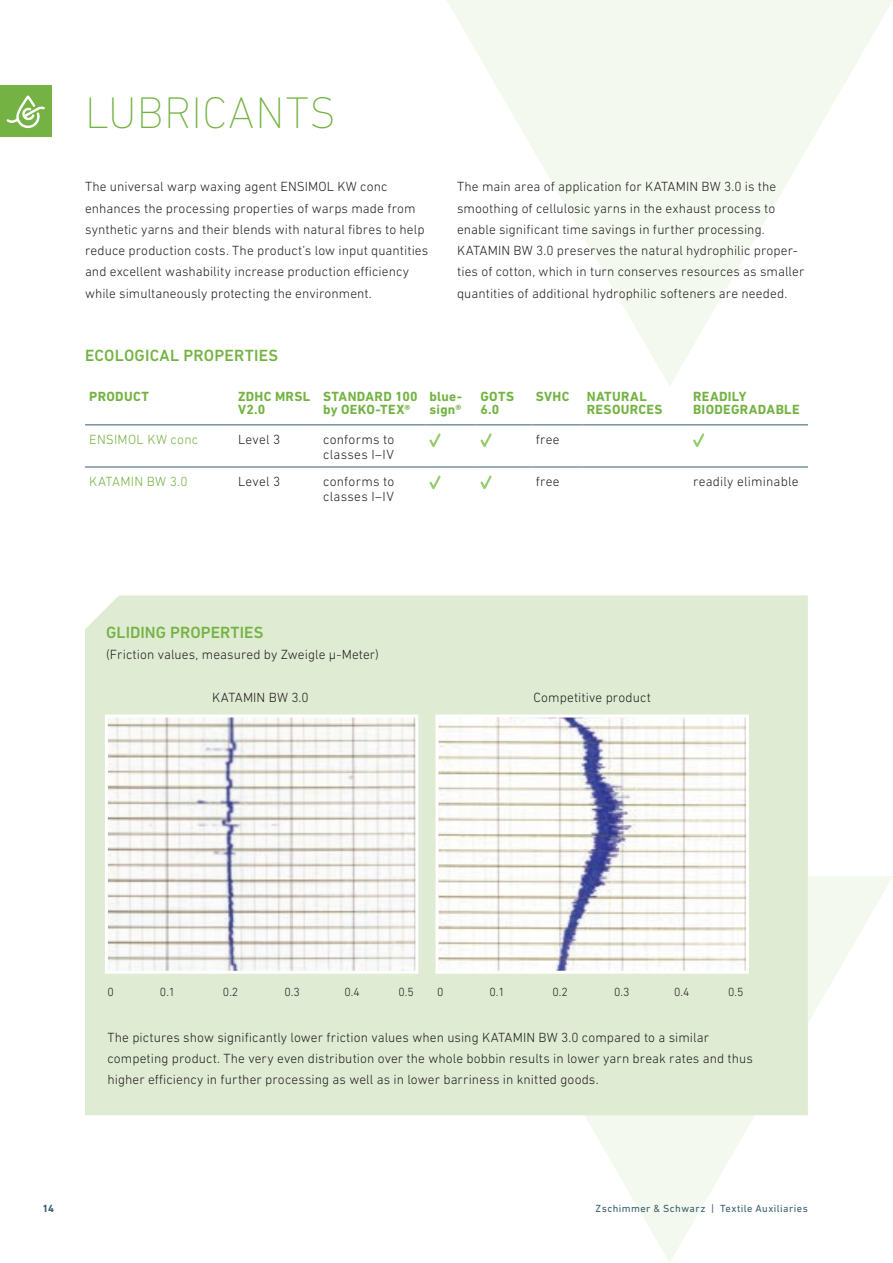
<style>
.page{position:relative;width:893px;height:1263px;background:#fff}
.page>*{position:absolute;margin:0;border:0;box-sizing:border-box;transform-origin:0 0}
.t1{font:200 45px "DIN Next LT Pro";letter-spacing:.005em;color:#74b343}
.t2{font:500 16.5px "DIN Next LT Pro";letter-spacing:.01em;color:#74b343}
.t3{font:300 13.5px/21.3px "DIN Next LT Pro";letter-spacing:.005em;color:#231f20}
.t4{font:700 13.5px/13.5px "DIN Next LT Pro";letter-spacing:.025em;color:#74b343}
.t5{font:300 13.5px "DIN Next LT Pro";letter-spacing:.015em;color:#74b343}
.t6{font:300 12px "DIN Next LT Pro";color:#231f20}
.t7{font:10.5px "DIN Next LT Pro";letter-spacing:.04em;color:#375d6e}
.t8{font:700 10.5px "DIN Next LT Pro";color:#375d6e}
</style>
<div class="page">
<svg style="left:446px;top:876px;width:446px;height:386px"></svg>
<svg style="left:447px;top:0;width:446px;height:386px;fill:#f3f9ee"></svg>
<svg style="left:708px;top:358px;width:38px;height:28px"></svg>
<div style="left:0;top:85px;width:51px;height:51px;background:#74b343"></div>
<hr style="left:85px;top:425px;width:149px;height:1px;background:#375d6e">
<hr style="left:234px;top:425px;width:85px;height:1px;background:#375d6e">
<hr style="left:319px;top:425px;width:106px;height:1px;background:#375d6e">
<hr style="left:425px;top:425px;width:51px;height:1px;background:#375d6e">
<hr style="left:476px;top:425px;width:55px;height:1px;background:#375d6e">
<hr style="left:531px;top:425px;width:52px;height:1px;background:#375d6e">
<hr style="left:583px;top:425px;width:106px;height:1px;background:#375d6e">
<hr style="left:689px;top:425px;width:119px;height:1px;background:#375d6e">
<hr style="left:85px;top:467px;width:149px;height:1px;background:#375d6e">
<hr style="left:234px;top:467px;width:85px;height:1px;background:#375d6e">
<hr style="left:319px;top:467px;width:106px;height:1px;background:#375d6e">
<hr style="left:425px;top:467px;width:51px;height:1px;background:#375d6e">
<hr style="left:476px;top:467px;width:55px;height:1px;background:#375d6e">
<hr style="left:531px;top:467px;width:52px;height:1px;background:#375d6e">
<hr style="left:583px;top:467px;width:106px;height:1px;background:#375d6e">
<hr style="left:689px;top:467px;width:119px;height:1px;background:#375d6e">
<svg style="left:429px;top:433px;width:12px;height:15px"></svg>
<svg style="left:480px;top:433px;width:12px;height:15px"></svg>
<svg style="left:691px;top:424px;width:57px;height:23px"></svg>
<svg style="left:429px;top:475px;width:12px;height:15px"></svg>
<svg style="left:480px;top:475px;width:12px;height:15px"></svg>
<div style="left:85px;top:595px;width:723px;height:520px;background:#dfebd2"></div>
<img style="left:109px;top:718px;width:305px;height:252px">
<div style="left:105px;top:714px;width:313px;height:260px;border:3px solid #fff"></div>
<img style="left:439px;top:718px;width:306px;height:252px">
<div style="left:435px;top:714px;width:314px;height:260px;border:3px solid #fff"></div>
<svg style="left:7px;top:97px;width:38px;height:31px"></svg>
<h1 class="t1" style="left:85px;top:87px;width:253px">LUBRICANTS</h1>
<p class="t3" style="left:85px;top:176px;width:345px">The universal warp waxing agent ENSIMOL KW conc enhances the processing properties of warps made from synthetic yarns and their blends with natural fibres to help reduce production costs. The product’s low input quantities and excellent washability increase production efficiency while simultaneously protecting the environment.</p>
<p class="t3" style="left:457px;top:176px;width:349px">The main area of application for KATAMIN BW 3.0 is the smoothing of cellulosic yarns in the exhaust process to enable significant time savings in further processing.<br>KATAMIN BW 3.0 preserves the natural hydrophilic proper&shy;ties of cotton, which in turn conserves resources as smaller quantities of additional hydrophilic softeners are needed.</p>
<p class="t2" style="left:85px;top:346px;width:195px">ECOLOGICAL PROPERTIES</p>
<p class="t4" style="left:89px;top:390px;width:61px">PRODUCT</p>
<p class="t4" style="left:238px;top:390px;width:74px">ZDHC MRSL<br>V2.0</p>
<p class="t4" style="left:323px;top:390px;width:96px">STANDARD 100 by OEKO-TEX®</p>
<p class="t4" style="left:429px;top:390px;width:34px">blue&shy;sign®</p>
<p class="t4" style="left:480px;top:390px;width:35px">GOTS<br>6.0</p>
<p class="t4" style="left:536px;top:390px;width:35px">SVHC</p>
<p class="t4" style="left:587px;top:390px;width:77px">NATURAL<br>RESOURCES</p>
<p class="t4" style="left:693px;top:390px;width:108px">READILY<br>BIODEGRADABLE</p>
<p class="t5" style="left:89px;top:431px;width:110px">ENSIMOL KW conc</p>
<p class="t3" style="left:238px;top:428px;width:44px">Level 3</p>
<p class="t3" style="left:323px;top:431px;width:73px;line-height:15px">conforms to classes I–IV</p>
<p class="t3" style="left:536px;top:428px;width:25px">free</p>
<p class="t5" style="left:89px;top:473px;width:100px">KATAMIN BW 3.0</p>
<p class="t3" style="left:238px;top:470px;width:44px">Level 3</p>
<p class="t3" style="left:323px;top:473px;width:73px;line-height:15px">conforms to classes I–IV</p>
<p class="t3" style="left:536px;top:470px;width:25px">free</p>
<p class="t3" style="left:693px;top:470px;width:107px">readily eliminable</p>
<p class="t2" style="left:106px;top:623px;width:159px">GLIDING PROPERTIES</p>
<p class="t3" style="left:106px;top:644px;width:274px">(Friction values, measured by Zweigle µ-Meter)</p>
<p class="t3" style="left:212px;top:686px;width:98px">KATAMIN BW 3.0</p>
<p class="t3" style="left:534px;top:686px;width:119px">Competitive product</p>
<p class="t6" style="left:107px;top:984px;width:8px">0</p>
<p class="t6" style="left:160px;top:984px;width:17px">0.1</p>
<p class="t6" style="left:223px;top:984px;width:17px">0.2</p>
<p class="t6" style="left:284px;top:984px;width:17px">0.3</p>
<p class="t6" style="left:344px;top:984px;width:17px">0.4</p>
<p class="t6" style="left:398px;top:984px;width:17px">0.5</p>
<p class="t6" style="left:437px;top:984px;width:8px">0</p>
<p class="t6" style="left:489px;top:984px;width:17px">0.1</p>
<p class="t6" style="left:552px;top:984px;width:17px">0.2</p>
<p class="t6" style="left:614px;top:984px;width:17px">0.3</p>
<p class="t6" style="left:674px;top:984px;width:17px">0.4</p>
<p class="t6" style="left:728px;top:984px;width:17px">0.5</p>
<p class="t3" style="left:107px;top:1026px;width:647px">The pictures show significantly lower friction values when using KATAMIN BW 3.0 compared to a similar competing product. The very even distribution over the whole bobbin results in lower yarn break rates and thus higher efficiency in further processing as well as in lower barriness in knitted goods.</p>
<p class="t8" style="left:43px;top:1202px;width:13px">14</p>
<p class="t7" style="left:595px;top:1202px;width:214px">Zschimmer &amp; Schwarz | Textile Auxiliaries</p>
</div>
